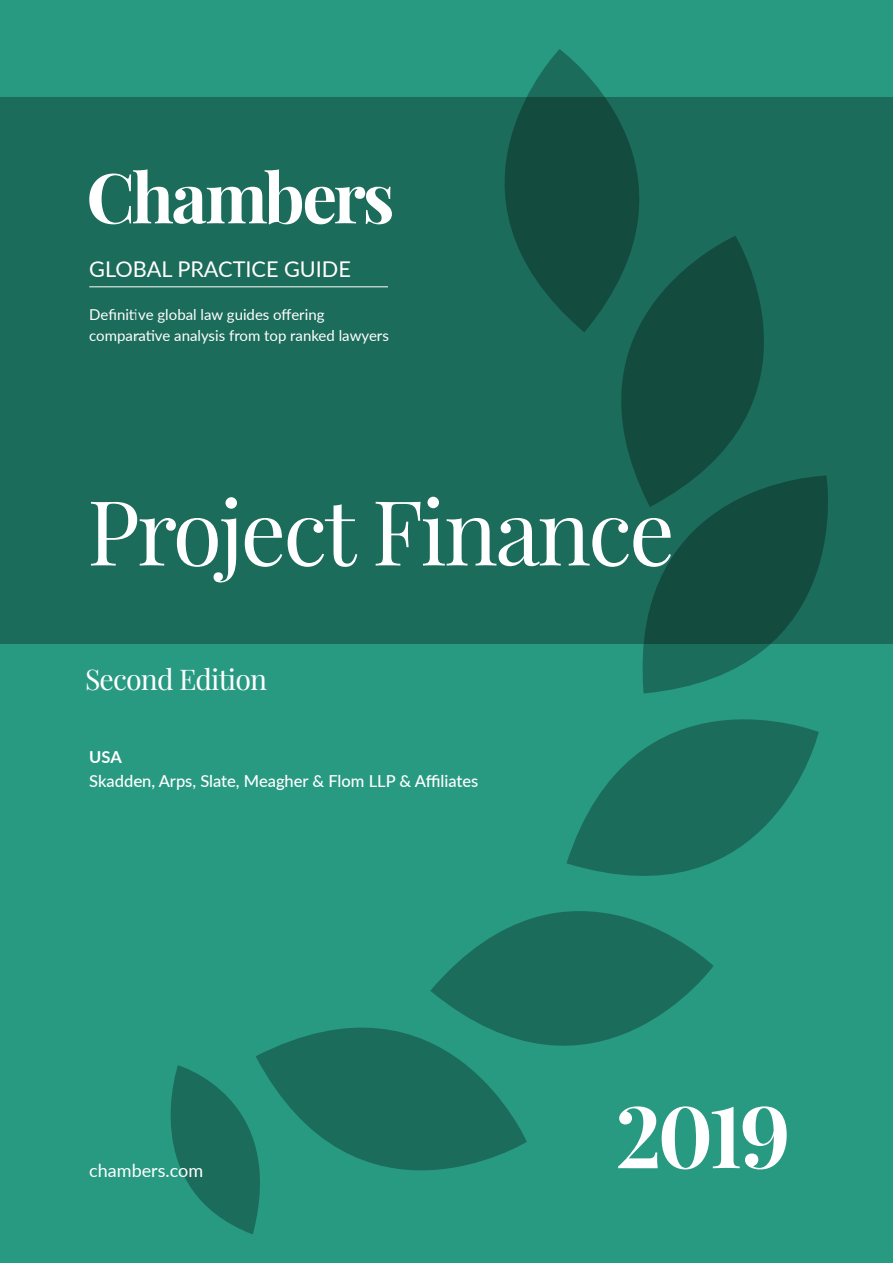
<style>
.page{position:relative;width:893px;height:1263px;background:#289a82}
.page>*{position:absolute;margin:0;border:0;box-sizing:border-box;transform-origin:0 0}
.t1{font:90px "Playfair Display";letter-spacing:-.03em;color:#fff}
.t2{font:28.5px "Playfair Display";letter-spacing:-.03em;color:#fff}
.t3{font:21.75px "Lato";color:#fff}
.t4{font:18px "Lato";color:#fff}
.Cover_Contributor{font:500 16.5px "Lato";color:#fff}
.Contributing_editor{font:700 16.5px "Lato";color:#fff}
.t5{font:15px "Lato";color:#fff}
</style>
<div class="page">
<div style="left:0;top:98px;width:893px;height:546px;background:#1c6c5b"></div>
<svg style="left:170px;top:1065px;width:86px;height:169px"></svg>
<svg style="left:421px;top:49px;width:300px;height:251px"></svg>
<svg style="left:552px;top:236px;width:274px;height:240px"></svg>
<svg style="left:636px;top:476px;width:192px;height:183px"></svg>
<svg style="left:256px;top:1027px;width:271px;height:192px"></svg>
<svg style="left:581px;top:659px;width:238px;height:203px"></svg>
<svg style="left:430px;top:827px;width:284px;height:300px"></svg>
<svg style="left:89px;top:169px;width:303px;height:55px"></svg>
<svg style="left:618px;top:1106px;width:169px;height:63px"></svg>
<hr style="left:89px;top:287px;width:299px;height:1px;background:#fff">
<p class="t3" style="left:89px;top:253px;width:263px">GLOBAL PRACTICE GUIDE</p>
<p class="t5" style="left:89px;top:304px;width:237px">Definitive global law guides offering</p>
<p class="t5" style="left:89px;top:325px;width:301px">comparative analysis from top ranked lawyers</p>
<p class="t1" style="left:87px;top:476px;width:589px">Project Finance</p>
<p class="t2" style="left:85px;top:662px;width:184px">Second Edition</p>
<p class="Contributing_editor" style="left:89px;top:744px;width:34px">USA</p>
<p class="Cover_Contributor" style="left:89px;top:769px;width:391px">Skadden, Arps, Slate, Meagher &amp; Flom LLP &amp; Affiliates</p>
<p class="t4" style="left:89px;top:1157px;width:115px">chambers.com</p>
</div>
